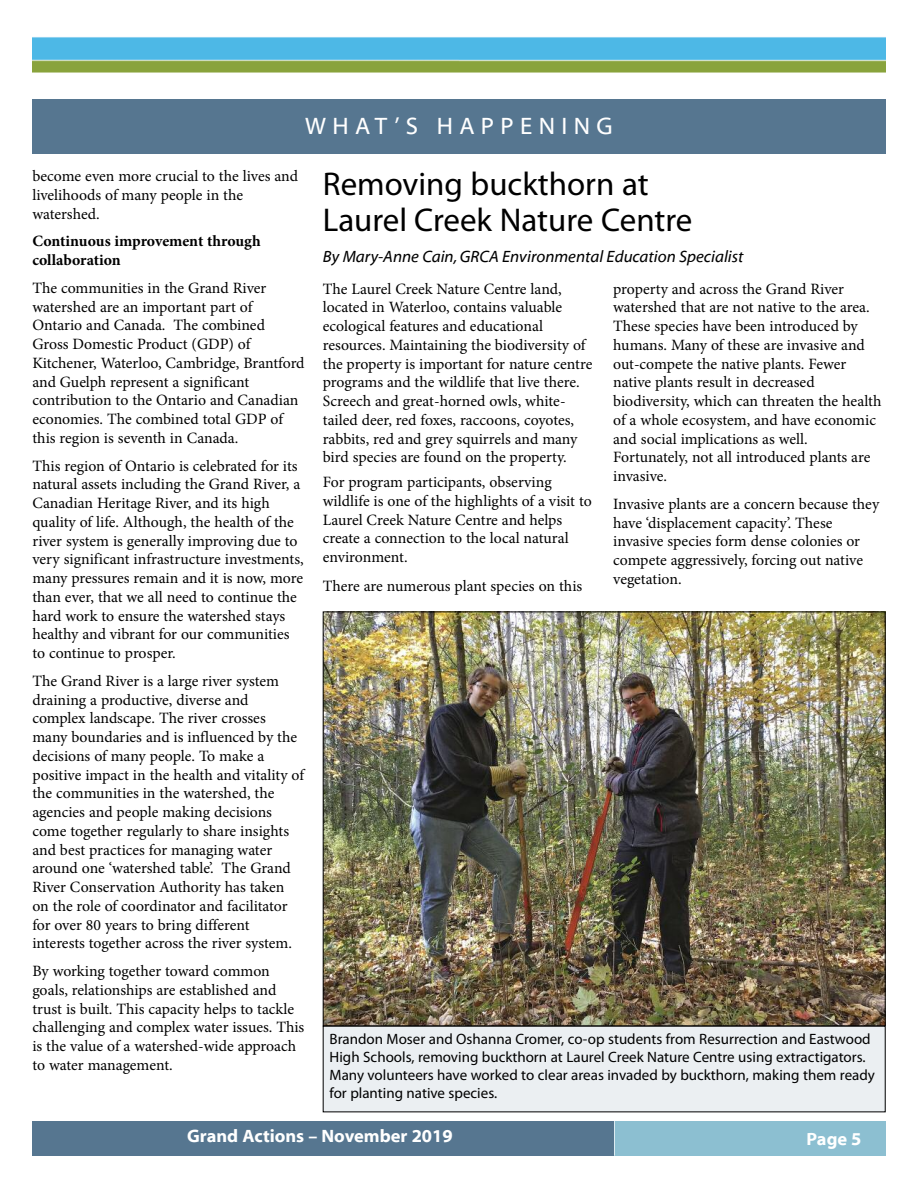
<style>
.page{position:relative;width:918px;height:1188px;background:#fff}
.page>*{position:absolute;margin:0;border:0;box-sizing:border-box;transform-origin:0 0}
.t1{font:33px/36px "Myriad Pro";color:#000}
.t2{font:24px "Myriad Web Pro";letter-spacing:.265em;color:#fff}
.t3{font:700 18px "Myriad Web Pro";color:#fff}
.t4{font:italic 16.5px "Myriad Web Pro";color:#000}
.t5{font:15.75px/18.8px "Minion Pro";letter-spacing:-.005em;color:#000}
.t6{font:700 15.75px/18.8px "Minion Pro";letter-spacing:-.005em;color:#000}
.t7{font:15px/18px "Myriad Pro";color:#000}
</style>
<div class="page">
<div style="left:613px;top:1121px;width:272px;height:34px;background:#8cbfd1"></div>
<hr style="left:612px;top:1121px;width:3px;height:35px;background:#fff">
<img style="left:32px;top:37px;width:854px;height:36px">
<div style="left:32px;top:1121px;width:582px;height:35px;background:#567690"></div>
<img style="left:325px;top:614px;width:559px;height:410px">
<div style="left:32px;top:99px;width:854px;height:55px;background:#567690"></div>
<div style="left:323px;top:1026px;width:562px;height:86px;background:#ebeff2"></div>
<h2 class="t2" style="left:305px;top:113px;width:309px">WHAT’S HAPPENING</h2>
<p class="t5" style="left:32px;top:168px;width:267px">become even more crucial to the lives and livelihoods of many people in the watershed.</p>
<p class="t6" style="left:32px;top:233px;width:230px">Continuous improvement through collaboration</p>
<p class="t5" style="left:32px;top:280px;width:274px">The communities in the Grand River watershed are an important part of Ontario and Canada. The combined Gross Domestic Product (GDP) of Kitchener, Waterloo, Cambridge, Brantford and Guelph represent a significant contribution to the Ontario and Canadian economies. The combined total GDP of this region is seventh in Canada.</p>
<p class="t5" style="left:32px;top:458px;width:273px">This region of Ontario is celebrated for its natural assets including the Grand River, a Canadian Heritage River, and its high quality of life. Although, the health of the river system is generally improving due to very significant infrastructure investments, many pressures remain and it is now, more than ever, that we all need to continue the hard work to ensure the watershed stays healthy and vibrant for our communities to continue to prosper.</p>
<p class="t5" style="left:32px;top:673px;width:273px">The Grand River is a large river system draining a productive, diverse and complex landscape. The river crosses many boundaries and is influenced by the decisions of many people. To make a positive impact in the health and vitality of the communities in the watershed, the agencies and people making decisions come together regularly to share insights and best practices for managing water around one ‘watershed table’. The Grand River Conservation Authority has taken on the role of coordinator and facilitator for over 80 years to bring different interests together across the river system.</p>
<p class="t5" style="left:32px;top:963px;width:274px">By working together toward common goals, relationships are established and trust is built. This capacity helps to tackle challenging and complex water issues. This is the value of a watershed-wide approach to water management.</p>
<h1 class="t1" style="left:323px;top:168px;width:371px">Removing buckthorn at<br>Laurel Creek Nature Centre</h1>
<p class="t4" style="left:323px;top:247px;width:422px">By Mary-Anne Cain,GRCA Environmental Education Specialist</p>
<p class="t5" style="left:323px;top:281px;width:271px">The Laurel Creek Nature Centre land, located in Waterloo, contains valuable ecological features and educational resources. Maintaining the biodiversity of the property is important for nature centre programs and the wildlife that live there.<br>Screech and great-horned owls, white&shy;tailed deer, red foxes, raccoons, coyotes, rabbits, red and grey squirrels and many bird species are found on the property.</p>
<p class="t5" style="left:323px;top:474px;width:270px">For program participants, observing wildlife is one of the highlights of a visit to Laurel Creek Nature Centre and helps create a connection to the local natural environment.</p>
<p class="t5" style="left:323px;top:578px;width:261px">There are numerous plant species on this</p>
<p class="t5" style="left:613px;top:281px;width:270px">property and across the Grand River watershed that are not native to the area.<br>These species have been introduced by humans. Many of these are invasive and out-compete the native plants. Fewer native plants result in decreased biodiversity, which can threaten the health of a whole ecosystem, and have economic and social implications as well.<br>Fortunately, not all introduced plants are invasive.</p>
<p class="t5" style="left:613px;top:496px;width:268px">Invasive plants are a concern because they have ‘displacement capacity’. These invasive species form dense colonies or compete aggressively, forcing out native vegetation.</p>
<p class="t7" style="left:330px;top:1031px;width:547px">Brandon Moser and Oshanna Cromer, co-op students from Resurrection and Eastwood High Schools, removing buckthorn at Laurel Creek Nature Centre using extractigators.<br>Many volunteers have worked to clear areas invaded by buckthorn, making them ready for planting native species.</p>
<p class="t3" style="left:187px;top:1126px;width:267px">Grand Actions – November 2019</p>
<p class="t3" style="left:807px;top:1129px;width:57px">Page 5</p>
</div>
